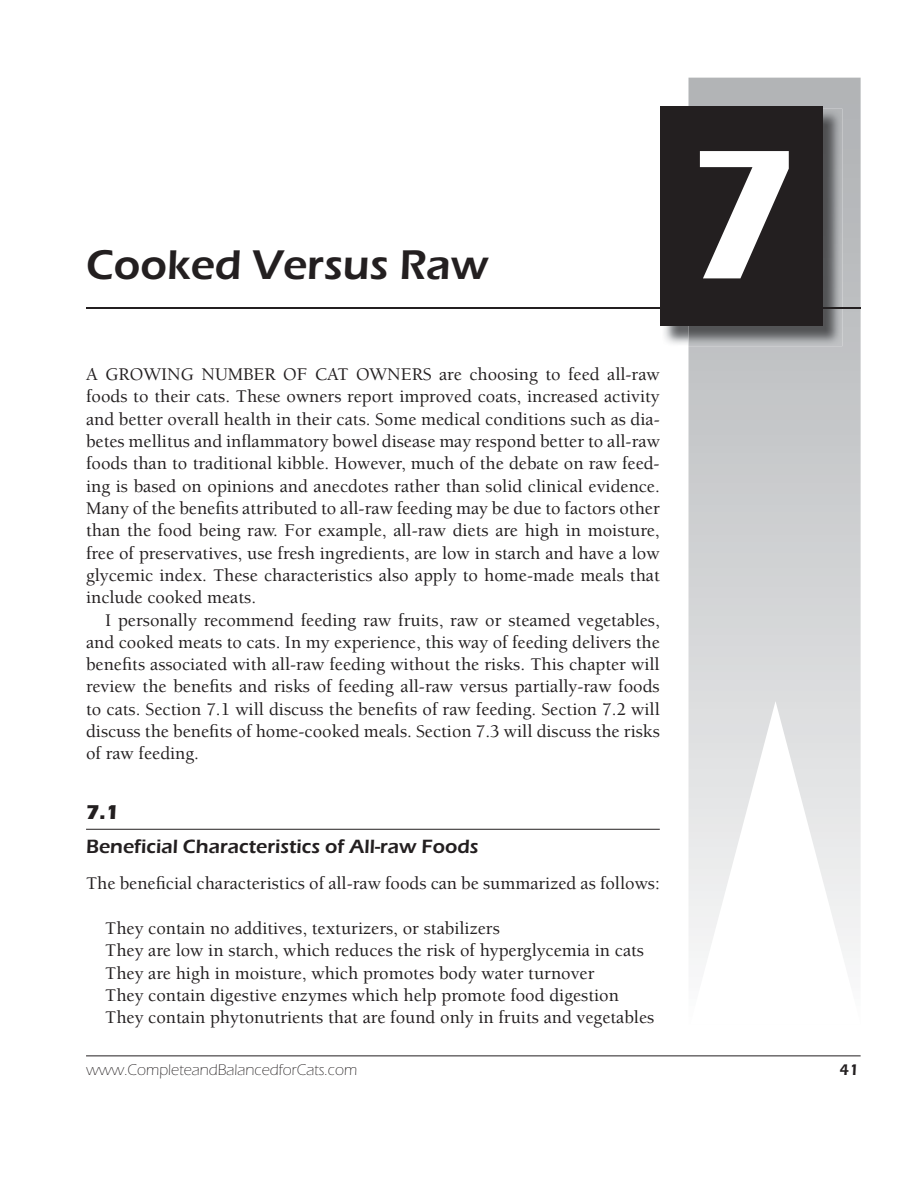
<style>
.page{position:relative;width:918px;height:1188px;background:#fff}
.page>*{position:absolute;margin:0;border:0;box-sizing:border-box;transform-origin:0 0}
.t1{font:700 191.25px "B Peignot";color:#fff}
.t2{font:600 43.05px "Eras ITC";color:#231f20}
.t3{font:700 20.7px "Eras ITC";color:#231f20}
.t4{font:600 19.95px "Eras ITC";color:#231f20}
.t5{font:500 18.3px/22.4px "Berkeley";color:#231f20;text-align:justify}
.t6{font:300 15.9px "Eras ITC";color:#231f20}
.t7{font:600 15.9px "Eras ITC";color:#231f20}
</style>
<div class="page">
<svg style="left:688px;top:78px;width:173px;height:880px"></svg>
<svg style="left:690px;top:701px;width:171px;height:257px"></svg>
<hr style="left:86px;top:307px;width:775px;height:2px;background:#231f20">
<hr style="left:86px;top:1055px;width:775px;height:1px;background:#231f20">
<img style="left:664px;top:109px;width:178px;height:237px">
<img style="left:822px;top:307px;width:20px;height:2px">
<div style="left:660px;top:106px;width:162px;height:220px;background:#231f20"></div>
<hr style="left:86px;top:829px;width:574px;height:1px;background:#231f20">
<h2 class="t2" style="left:86px;top:251px;width:404px">Cooked Versus Raw</h2>
<p class="t5" style="left:86px;top:365px;width:575px">A GROWING NUMBER OF CAT OWNERS are choosing to feed all-raw foods to their cats. These owners report improved coats, increased activity and better overall health in their cats. Some medical conditions such as dia&shy;betes mellitus and inflammatory bowel disease may respond better to all-raw foods than to traditional kibble. However, much of the debate on raw feed&shy;ing is based on opinions and anecdotes rather than solid clinical evidence.<br>Many of the benefits attributed to all-raw feeding may be due to factors other than the food being raw. For example, all-raw diets are high in moisture, free of preservatives, use fresh ingredients, are low in starch and have a low glycemic index. These characteristics also apply to home-made meals that include cooked meats.</p>
<p class="t5" style="left:86px;top:610px;width:575px;text-indent:19px">I personally recommend feeding raw fruits, raw or steamed vegetables, and cooked meats to cats. In my experience, this way of feeding delivers the benefits associated with all-raw feeding without the risks. This chapter will review the benefits and risks of feeding all-raw versus partially-raw foods to cats. Section 7.1 will discuss the benefits of raw feeding. Section 7.2 will discuss the benefits of home-cooked meals. Section 7.3 will discuss the risks of raw feeding.</p>
<p class="t3" style="left:86px;top:800px;width:35px">7.1</p>
<p class="t4" style="left:86px;top:839px;width:394px">Beneficial Characteristics of All-raw Foods</p>
<p class="t5" style="left:86px;top:874px;width:575px">The beneficial characteristics of all-raw foods can be summarized as follows:</p>
<p class="t5" style="left:105px;top:919px;width:551px;text-align:left">They contain no additives, texturizers, or stabilizers<br>They are low in starch, which reduces the risk of hyperglycemia in cats They are high in moisture, which promotes body water turnover<br>They contain digestive enzymes which help promote food digestion They contain phytonutrients that are found only in fruits and vegetables</p>
<h1 class="t1" style="left:685px;top:105px;width:118px">7</h1>
<p class="t6" style="left:86px;top:1061px;width:273px">www.CompleteandBalancedforCats.com</p>
<p class="t7" style="left:840px;top:1065px;width:21px">41</p>
</div>
